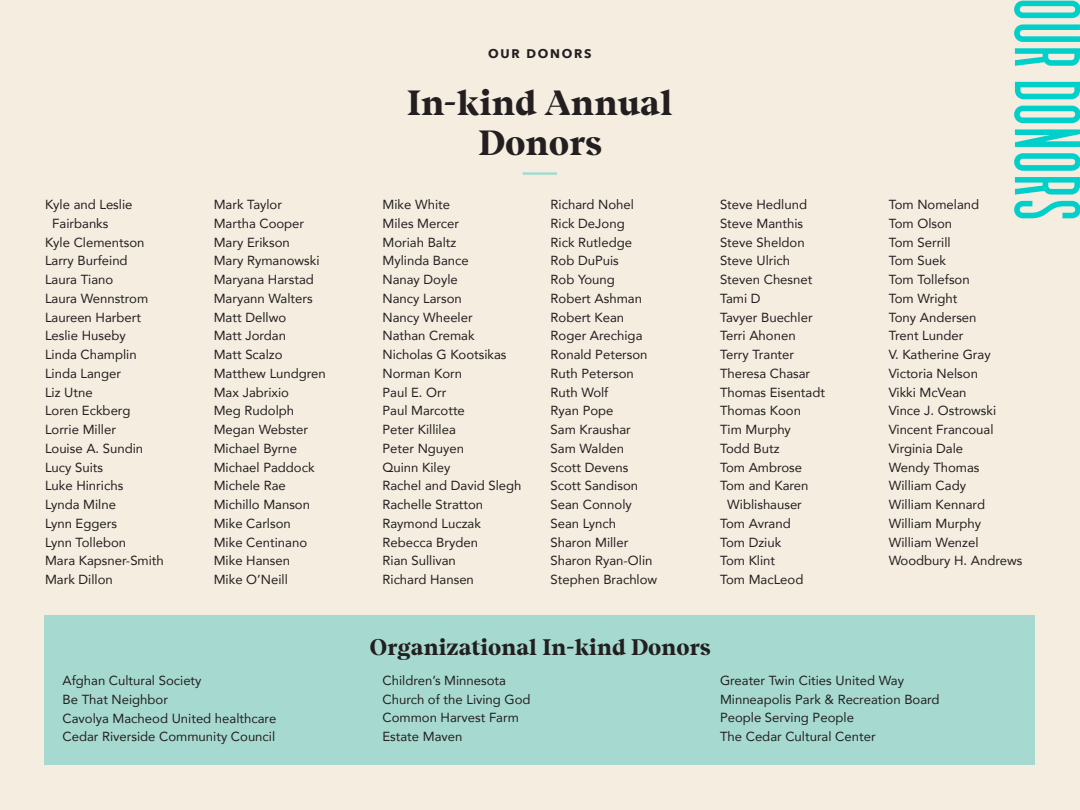
<style>
.page{position:relative;width:1080px;height:810px;background:#f4ede0}
.page>*{position:absolute;margin:0;border:0;box-sizing:border-box;transform-origin:0 0}
.Smaller_Header{font:700 condensed 81.25px "Pakt";color:#00cfca}
.Page_Title{font:700 35px "Beirut Display";letter-spacing:-.01em;color:#231f20}
.Page_Title-2{font:700 22.5px "Beirut Display";letter-spacing:-.01em;color:#231f20}
.Body_Copy{font:13.12px/18.8px "Avenir";color:#231f20}
.Body_Copy-2{font:700 12.5px "Avenir Next";letter-spacing:.14em;color:#231f20}
</style>
<div class="page">
<div style="left:44px;top:616px;width:991px;height:149px;background:#a6dad0"></div>
<hr style="left:523px;top:172px;width:34px;height:3px;background:#a6dad0">
<p class="Body_Copy" style="left:52px;top:195px;width:82px;text-indent:-7px">Kyle and Leslie<br>Fairbanks</p>
<p class="Body_Copy" style="left:45px;top:232px;width:101px">Kyle Clementson</p>
<p class="Body_Copy" style="left:45px;top:251px;width:84px">Larry Burfeind</p>
<p class="Body_Copy" style="left:45px;top:270px;width:70px">Laura Tiano</p>
<p class="Body_Copy" style="left:45px;top:289px;width:105px">Laura Wennstrom</p>
<p class="Body_Copy" style="left:45px;top:307px;width:98px">Laureen Harbert</p>
<p class="Body_Copy" style="left:45px;top:326px;width:82px">Leslie Huseby</p>
<p class="Body_Copy" style="left:45px;top:345px;width:93px">Linda Champlin</p>
<p class="Body_Copy" style="left:45px;top:364px;width:78px">Linda Langer</p>
<p class="Body_Copy" style="left:45px;top:382px;width:49px">Liz Utne</p>
<p class="Body_Copy" style="left:45px;top:401px;width:87px">Loren Eckberg</p>
<p class="Body_Copy" style="left:45px;top:420px;width:72px">Lorrie Miller</p>
<p class="Body_Copy" style="left:45px;top:439px;width:100px">Louise A. Sundin</p>
<p class="Body_Copy" style="left:45px;top:457px;width:60px">Lucy Suits</p>
<p class="Body_Copy" style="left:45px;top:476px;width:80px">Luke Hinrichs</p>
<p class="Body_Copy" style="left:45px;top:495px;width:72px">Lynda Milne</p>
<p class="Body_Copy" style="left:45px;top:514px;width:73px">Lynn Eggers</p>
<p class="Body_Copy" style="left:45px;top:532px;width:83px">Lynn Tollebon</p>
<p class="Body_Copy" style="left:45px;top:551px;width:120px">Mara Kapsner-Smith</p>
<p class="Body_Copy" style="left:45px;top:570px;width:69px">Mark Dillon</p>
<p class="Body_Copy" style="left:214px;top:195px;width:70px">Mark Taylor</p>
<p class="Body_Copy" style="left:214px;top:214px;width:92px">Martha Cooper</p>
<p class="Body_Copy" style="left:214px;top:232px;width:78px">Mary Erikson</p>
<p class="Body_Copy" style="left:214px;top:251px;width:107px">Mary Rymanowski</p>
<p class="Body_Copy" style="left:214px;top:270px;width:102px">Maryana Harstad</p>
<p class="Body_Copy" style="left:214px;top:289px;width:100px">Maryann Walters</p>
<p class="Body_Copy" style="left:214px;top:307px;width:74px">Matt Dellwo</p>
<p class="Body_Copy" style="left:214px;top:326px;width:74px">Matt Jordan</p>
<p class="Body_Copy" style="left:214px;top:345px;width:70px">Matt Scalzo</p>
<p class="Body_Copy" style="left:214px;top:364px;width:114px">Matthew Lundgren</p>
<p class="Body_Copy" style="left:214px;top:382px;width:77px">Max Jabrixio</p>
<p class="Body_Copy" style="left:214px;top:401px;width:82px">Meg Rudolph</p>
<p class="Body_Copy" style="left:214px;top:420px;width:96px">Megan Webster</p>
<p class="Body_Copy" style="left:214px;top:439px;width:85px">Michael Byrne</p>
<p class="Body_Copy" style="left:214px;top:457px;width:102px">Michael Paddock</p>
<p class="Body_Copy" style="left:214px;top:476px;width:74px">Michele Rae</p>
<p class="Body_Copy" style="left:214px;top:495px;width:98px">Michillo Manson</p>
<p class="Body_Copy" style="left:214px;top:514px;width:79px">Mike Carlson</p>
<p class="Body_Copy" style="left:214px;top:532px;width:95px">Mike Centinano</p>
<p class="Body_Copy" style="left:214px;top:551px;width:78px">Mike Hansen</p>
<p class="Body_Copy" style="left:214px;top:570px;width:76px">Mike O’Neill</p>
<p class="Body_Copy" style="left:62px;top:671px;width:141px">Afghan Cultural Society</p>
<p class="Body_Copy" style="left:62px;top:689px;width:107px">Be That Neighbor</p>
<p class="Body_Copy" style="left:62px;top:708px;width:215px">Cavolya Macheod United healthcare</p>
<p class="Body_Copy" style="left:62px;top:727px;width:214px">Cedar Riverside Community Council</p>
<p class="Body_Copy-2" style="left:488px;top:42px;width:105px">OUR DONORS</p>
<p class="Page_Title" style="left:407px;top:76px;width:267px">In-kind Annual</p>
<p class="Page_Title" style="left:479px;top:116px;width:125px">Donors</p>
<p class="Body_Copy" style="left:382px;top:195px;width:69px">Mike White</p>
<p class="Body_Copy" style="left:382px;top:214px;width:78px">Miles Mercer</p>
<p class="Body_Copy" style="left:382px;top:232px;width:75px">Moriah Baltz</p>
<p class="Body_Copy" style="left:382px;top:251px;width:88px">Mylinda Bance</p>
<p class="Body_Copy" style="left:382px;top:270px;width:77px">Nanay Doyle</p>
<p class="Body_Copy" style="left:382px;top:289px;width:81px">Nancy Larson</p>
<p class="Body_Copy" style="left:382px;top:307px;width:92px">Nancy Wheeler</p>
<p class="Body_Copy" style="left:382px;top:326px;width:94px">Nathan Cremak</p>
<p class="Body_Copy" style="left:382px;top:345px;width:126px">Nicholas G Kootsikas</p>
<p class="Body_Copy" style="left:382px;top:364px;width:81px">Norman Korn</p>
<p class="Body_Copy" style="left:382px;top:382px;width:65px">Paul E. Orr</p>
<p class="Body_Copy" style="left:382px;top:401px;width:84px">Paul Marcotte</p>
<p class="Body_Copy" style="left:382px;top:420px;width:75px">Peter Killilea</p>
<p class="Body_Copy" style="left:382px;top:439px;width:83px">Peter Nguyen</p>
<p class="Body_Copy" style="left:382px;top:457px;width:69px">Quinn Kiley</p>
<p class="Body_Copy" style="left:382px;top:476px;width:141px">Rachel and David Slegh</p>
<p class="Body_Copy" style="left:382px;top:495px;width:102px">Rachelle Stratton</p>
<p class="Body_Copy" style="left:382px;top:514px;width:100px">Raymond Luczak</p>
<p class="Body_Copy" style="left:382px;top:532px;width:97px">Rebecca Bryden</p>
<p class="Body_Copy" style="left:382px;top:551px;width:75px">Rian Sullivan</p>
<p class="Body_Copy" style="left:382px;top:570px;width:93px">Richard Hansen</p>
<p class="Body_Copy" style="left:551px;top:195px;width:85px">Richard Nohel</p>
<p class="Body_Copy" style="left:551px;top:214px;width:76px">Rick DeJong</p>
<p class="Body_Copy" style="left:551px;top:232px;width:83px">Rick Rutledge</p>
<p class="Body_Copy" style="left:551px;top:251px;width:70px">Rob DuPuis</p>
<p class="Body_Copy" style="left:551px;top:270px;width:66px">Rob Young</p>
<p class="Body_Copy" style="left:551px;top:289px;width:93px">Robert Ashman</p>
<p class="Body_Copy" style="left:551px;top:307px;width:75px">Robert Kean</p>
<p class="Body_Copy" style="left:551px;top:326px;width:93px">Roger Arechiga</p>
<p class="Body_Copy" style="left:551px;top:345px;width:99px">Ronald Peterson</p>
<p class="Body_Copy" style="left:551px;top:364px;width:85px">Ruth Peterson</p>
<p class="Body_Copy" style="left:551px;top:382px;width:59px">Ruth Wolf</p>
<p class="Body_Copy" style="left:551px;top:401px;width:64px">Ryan Pope</p>
<p class="Body_Copy" style="left:551px;top:420px;width:82px">Sam Kraushar</p>
<p class="Body_Copy" style="left:551px;top:439px;width:75px">Sam Walden</p>
<p class="Body_Copy" style="left:551px;top:457px;width:79px">Scott Devens</p>
<p class="Body_Copy" style="left:551px;top:476px;width:89px">Scott Sandison</p>
<p class="Body_Copy" style="left:551px;top:495px;width:83px">Sean Connoly</p>
<p class="Body_Copy" style="left:551px;top:514px;width:67px">Sean Lynch</p>
<p class="Body_Copy" style="left:551px;top:532px;width:79px">Sharon Miller</p>
<p class="Body_Copy" style="left:551px;top:551px;width:103px">Sharon Ryan-Olin</p>
<p class="Body_Copy" style="left:551px;top:570px;width:108px">Stephen Brachlow</p>
<p class="Body_Copy" style="left:720px;top:195px;width:89px">Steve Hedlund</p>
<p class="Body_Copy" style="left:720px;top:214px;width:85px">Steve Manthis</p>
<p class="Body_Copy" style="left:720px;top:232px;width:86px">Steve Sheldon</p>
<p class="Body_Copy" style="left:720px;top:251px;width:72px">Steve Ulrich</p>
<p class="Body_Copy" style="left:720px;top:270px;width:94px">Steven Chesnet</p>
<p class="Body_Copy" style="left:720px;top:289px;width:42px">Tami D</p>
<p class="Body_Copy" style="left:720px;top:307px;width:94px">Tavyer Buechler</p>
<p class="Body_Copy" style="left:720px;top:326px;width:77px">Terri Ahonen</p>
<p class="Body_Copy" style="left:720px;top:345px;width:76px">Terry Tranter</p>
<p class="Body_Copy" style="left:720px;top:364px;width:92px">Theresa Chasar</p>
<p class="Body_Copy" style="left:720px;top:382px;width:107px">Thomas Eisentadt</p>
<p class="Body_Copy" style="left:720px;top:401px;width:83px">Thomas Koon</p>
<p class="Body_Copy" style="left:720px;top:420px;width:72px">Tim Murphy</p>
<p class="Body_Copy" style="left:720px;top:439px;width:61px">Todd Butz</p>
<p class="Body_Copy" style="left:720px;top:457px;width:84px">Tom Ambrose</p>
<p class="Body_Copy" style="left:720px;top:476px;width:90px;text-align:center">Tom and Karen<br>Wiblishauser</p>
<p class="Body_Copy" style="left:720px;top:514px;width:72px">Tom Avrand</p>
<p class="Body_Copy" style="left:720px;top:532px;width:63px">Tom Dziuk</p>
<p class="Body_Copy" style="left:720px;top:551px;width:57px">Tom Klint</p>
<p class="Body_Copy" style="left:720px;top:570px;width:85px">Tom MacLeod</p>
<p class="Smaller_Header" style="left:1094px;top:-2px;width:226px;rotate:90deg">OUR DONORS</p>
<p class="Body_Copy" style="left:889px;top:195px;width:92px">Tom Nomeland</p>
<p class="Body_Copy" style="left:889px;top:214px;width:65px">Tom Olson</p>
<p class="Body_Copy" style="left:889px;top:232px;width:64px">Tom Serrill</p>
<p class="Body_Copy" style="left:889px;top:251px;width:59px">Tom Suek</p>
<p class="Body_Copy" style="left:889px;top:270px;width:83px">Tom Tollefson</p>
<p class="Body_Copy" style="left:889px;top:289px;width:70px">Tom Wright</p>
<p class="Body_Copy" style="left:889px;top:307px;width:89px">Tony Andersen</p>
<p class="Body_Copy" style="left:889px;top:326px;width:76px">Trent Lunder</p>
<p class="Body_Copy" style="left:889px;top:345px;width:103px">V. Katherine Gray</p>
<p class="Body_Copy" style="left:889px;top:364px;width:91px">Victoria Nelson</p>
<p class="Body_Copy" style="left:889px;top:382px;width:79px">Vikki McVean</p>
<p class="Body_Copy" style="left:889px;top:401px;width:109px">Vince J. Ostrowski</p>
<p class="Body_Copy" style="left:889px;top:420px;width:106px">Vincent Francoual</p>
<p class="Body_Copy" style="left:889px;top:439px;width:76px">Virginia Dale</p>
<p class="Body_Copy" style="left:889px;top:457px;width:92px">Wendy Thomas</p>
<p class="Body_Copy" style="left:889px;top:476px;width:79px">William Cady</p>
<p class="Body_Copy" style="left:889px;top:495px;width:98px">William Kennard</p>
<p class="Body_Copy" style="left:889px;top:514px;width:94px">William Murphy</p>
<p class="Body_Copy" style="left:889px;top:532px;width:91px">William Wenzel</p>
<p class="Body_Copy" style="left:889px;top:551px;width:135px">Woodbury H. Andrews</p>
<p class="Page_Title-2" style="left:370px;top:630px;width:342px">Organizational In-kind Donors</p>
<p class="Body_Copy" style="left:382px;top:671px;width:125px">Children’s Minnesota</p>
<p class="Body_Copy" style="left:382px;top:689px;width:150px">Church of the Living God</p>
<p class="Body_Copy" style="left:382px;top:708px;width:138px">Common Harvest Farm</p>
<p class="Body_Copy" style="left:382px;top:727px;width:82px">Estate Maven</p>
<p class="Body_Copy" style="left:720px;top:671px;width:186px">Greater Twin Cities United Way</p>
<p class="Body_Copy" style="left:720px;top:689px;width:221px">Minneapolis Park &amp; Recreation Board</p>
<p class="Body_Copy" style="left:720px;top:708px;width:135px">People Serving People</p>
<p class="Body_Copy" style="left:720px;top:727px;width:157px">The Cedar Cultural Center</p>
</div>
